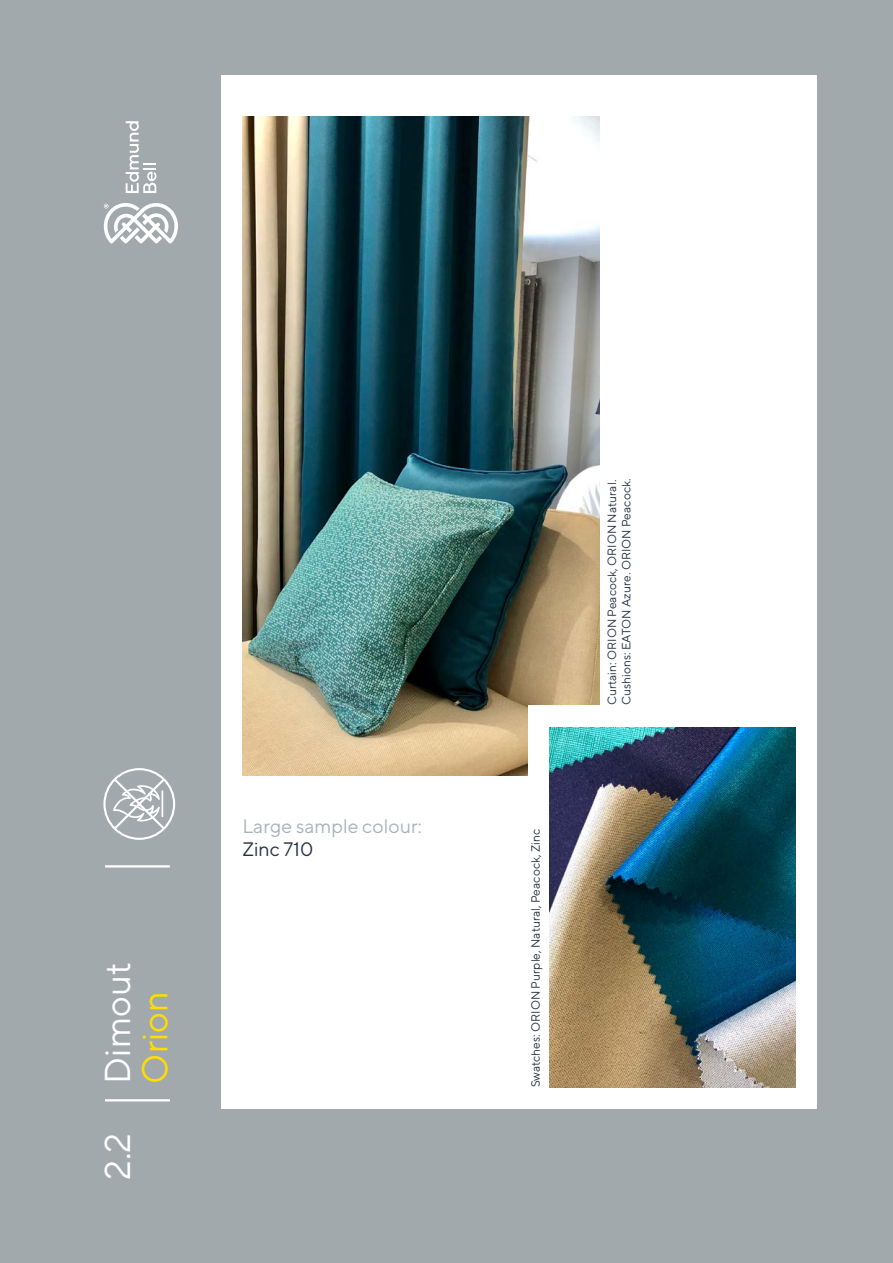
<style>
.page{position:relative;width:893px;height:1263px;background:#a2a9ad}
.page>*{position:absolute;margin:0;border:0;box-sizing:border-box;transform-origin:0 0}
.t1{font:36px "TT Norms";color:#fff}
.t2{font:36px "TT Norms";color:#fd0}
.t3{font:19.5px "TT Norms";color:#a7b4bb}
.t4{font:19.5px "TT Norms";color:#253143}
.t5{font:12px/14.4px "TT Norms";color:#253143}
</style>
<div class="page">
<svg style="left:126px;top:121px;width:30px;height:72px"></svg>
<svg style="left:103px;top:203px;width:75px;height:41px"></svg>
<hr style="left:105px;top:1099px;width:65px;height:2px;background:#fff">
<hr style="left:105px;top:865px;width:65px;height:2px;background:#fff">
<div style="left:103px;top:768px;width:72px;height:72px;border:2px solid #fff;border-radius:50%"></div>
<svg style="left:111px;top:776px;width:56px;height:56px"></svg>
<div style="left:221px;top:75px;width:595px;height:1033px;background:#fff"></div>
<img style="left:242px;top:117px;width:357px;height:658px">
<div style="left:529px;top:706px;width:264px;height:344px;background:#fff"></div>
<img style="left:550px;top:727px;width:245px;height:360px">
<h1 class="t1" style="left:95px;top:1084px;width:123px;rotate:-90deg">Dimout</h1>
<h1 class="t2" style="left:133px;top:1084px;width:94px;rotate:-90deg">Orion</h1>
<h1 class="t1" style="left:95px;top:1180px;width:49px;rotate:-90deg">2.2</h1>
<h2 class="t3" style="left:242px;top:814px;width:181px">Large sample colour:</h2>
<h2 class="t4" style="left:242px;top:838px;width:72px">Zinc 710</h2>
<p class="t5" style="left:528px;top:1087px;width:260px;rotate:-90deg">Swatches: ORION Purple, Natural, Peacock, Zinc</p>
<p class="t5" style="left:604px;top:705px;width:228px;rotate:-90deg">Curtain: ORION Peacock, ORION Natural.<br>Cushions: EATON Azure. ORION Peacock.</p>
</div>
